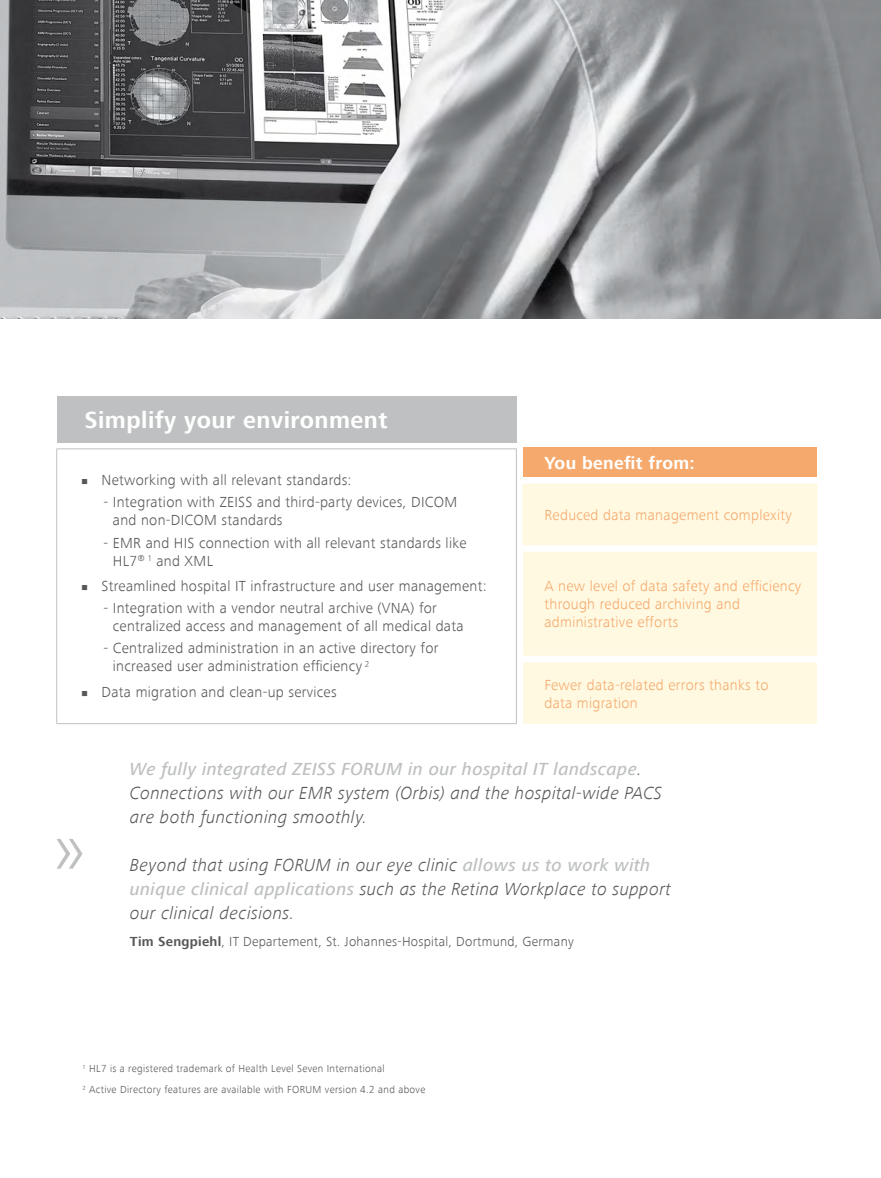
<style>
.page{position:relative;width:881px;height:1178px;background:#fff}
.page>*{position:absolute;margin:0;border:0;box-sizing:border-box;transform-origin:0 0}
.t1{font:300 75px "ZEISS Frutiger Next W1 G";color:#bec0c1}
.t2{font:700 24px "ZEISS Frutiger Next W1 G";letter-spacing:.02em;color:#fff}
.t3{font:italic 300 18px/24px "ZEISS Frutiger Next W1 G";letter-spacing:.02em;color:#58585a}
.t4{font:18px "ZEISS Frutiger Next W1 G Med It";letter-spacing:.02em;color:#bec0c1}
.t5{font:700 18px "ZEISS Frutiger Next W1 G";letter-spacing:.02em;color:#fff}
.t6{font:300 15px/18px "ZEISS Frutiger Next W1 G";letter-spacing:.02em;color:#58585a}
.t7{font:300 15px/18px "ZEISS Frutiger Next W1 G";letter-spacing:.02em;color:#f5a96c}
.t8{font:300 13.5px "ZEISS Frutiger Next W1 G";letter-spacing:.02em;color:#58585a}
.t9{font:300 10.5px/21px "ZEISS Frutiger Next W1 G";letter-spacing:.03em;color:#58585a}
.s1{font-size:12px}
.s2{font-family:"ZEISS Frutiger Next W1 G";font-weight:300;font-style:italic;color:#58585a}
.s3{font-family:"ZEISS Frutiger Next W1 G Med It";font-weight:400;font-style:normal;color:#bec0c1}
.s4{font-weight:700}
</style>
<div class="page">
<img style="left:0;top:0;width:880px;height:319px">
<div style="left:57px;top:396px;width:459px;height:46px;background:#bec0c1"></div>
<hr style="left:56px;top:448px;width:460px;height:1px;background:#bec0c1">
<hr style="left:56px;top:449px;width:1px;height:274px;background:#bec0c1">
<hr style="left:516px;top:449px;width:1px;height:274px;background:#bec0c1">
<hr style="left:56px;top:723px;width:460px;height:1px;background:#bec0c1">
<div style="left:523px;top:447px;width:293px;height:30px;background:#f5a96c"></div>
<div style="left:523px;top:484px;width:293px;height:240px;background:#fff9e2"></div>
<hr style="left:522px;top:484px;width:1px;height:61px;background:#fff9e2">
<hr style="left:815px;top:484px;width:2px;height:61px;background:#fff9e2">
<h2 class="t2" style="left:84px;top:406px;width:304px">Simplify your environment</h2>
<p class="t6" style="left:82px;top:471px;width:271px"><span class="s1">•</span> Networking with all relevant standards:</p>
<p class="t6" style="left:113px;top:493px;width:346px;text-indent:-9px">- Integration with ZEISS and third-party devices, DICOM and non-DICOM standards</p>
<p class="t6" style="left:113px;top:534px;width:355px;text-indent:-9px">- EMR and HIS connection with all relevant standards like<br>HL7<sup>®</sup> <sup>1</sup> and XML</p>
<p class="t6" style="left:82px;top:577px;width:406px"><span class="s1">•</span> Streamlined hospital IT infrastructure and user management:</p>
<p class="t6" style="left:113px;top:599px;width:352px;text-indent:-9px">- Integration with a vendor neutral archive (VNA) for centralized access and management of all medical data</p>
<p class="t6" style="left:113px;top:639px;width:327px;text-indent:-9px">- Centralized administration in an active directory for increased user administration efficiency <sup>2</sup></p>
<p class="t6" style="left:82px;top:683px;width:256px"><span class="s1">•</span> Data migration and clean-up services</p>
<p class="t5" style="left:544px;top:453px;width:152px">You benefit from:</p>
<p class="t7" style="left:544px;top:506px;width:249px">Reduced data management complexity</p>
<p class="t7" style="left:544px;top:577px;width:258px">A new level of data safety and efficiency through reduced archiving and administrative efforts</p>
<p class="t7" style="left:544px;top:675px;width:225px">Fewer data-related errors thanks to data migration</p>
<h1 class="t1" style="left:53px;top:805px;width:33px">»</h1>
<p class="t4" style="left:130px;top:758px;width:513px">We fully integrated ZEISS FORUM in our hospital IT landscape<span class="s2">.</span></p>
<p class="t3" style="left:130px;top:781px;width:533px">Connections with our EMR system (Orbis) and the hospital-wide PACS are both functioning smoothly.</p>
<p class="t3" style="left:130px;top:853px;width:542px">Beyond that using FORUM in our eye clinic <span class="s3">allows us to work with unique clinical applications</span> such as the Retina Workplace to support our clinical decisions.</p>
<p class="t8" style="left:130px;top:934px;width:445px"><span class="s4">Tim Sengpiehl</span>, IT Departement, St. Johannes-Hospital, Dortmund, Germany</p>
<p class="t9" style="left:82px;top:1058px;width:344px"><sup>1</sup> HL7 is a registered trademark of Health Level Seven International<br><sup>2</sup> Active Directory features are available with FORUM version 4.2 and above</p>
</div>
